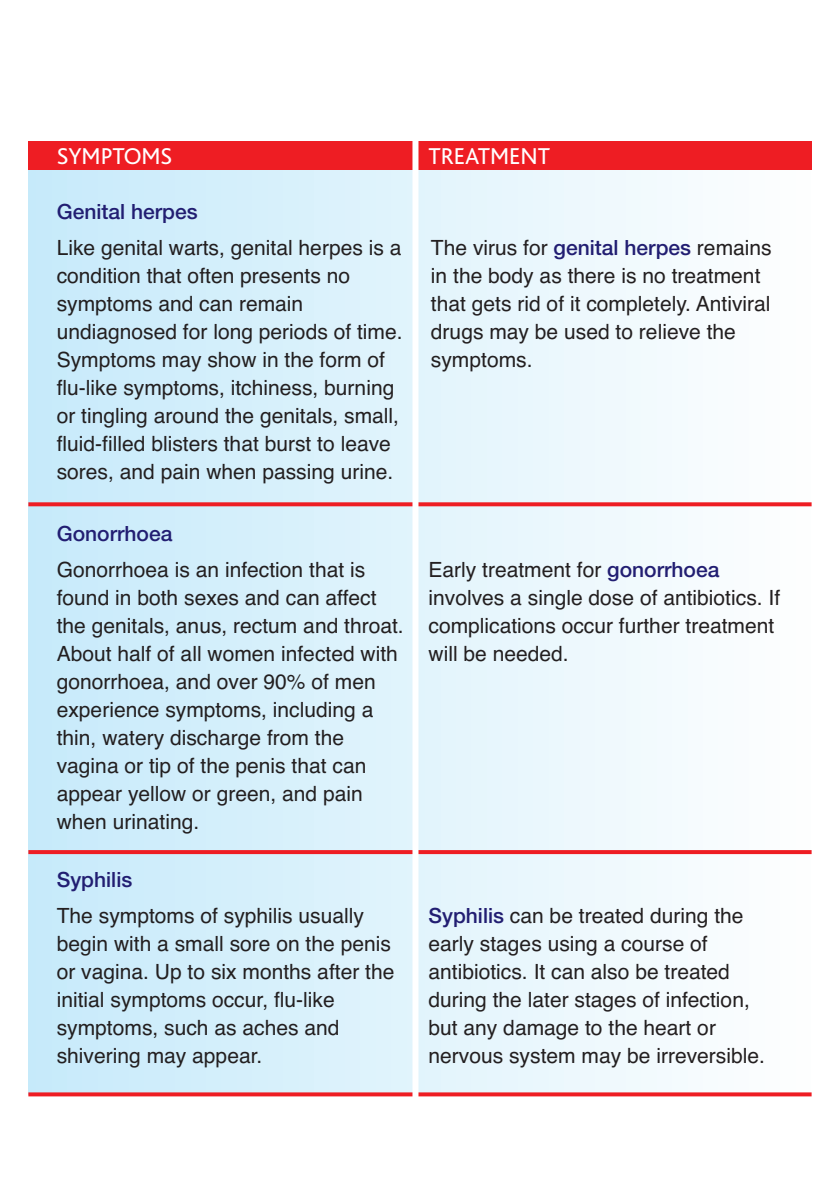
<style>
.page{position:relative;width:840px;height:1191px;background:#fff}
.page>*{position:absolute;margin:0;border:0;box-sizing:border-box;transform-origin:0 0}
.t1{font:24px "Bliss";color:#fff}
.t2{font:21px/28px "Helvetica";color:#231f20}
.t3{font:500 21px "Helvetica Neue";color:#221e72}
.s1{font-family:"Helvetica Neue";font-weight:500;color:#221e72}
</style>
<div class="page">
<div style="left:28px;top:167px;width:783px;height:927px;background:linear-gradient(to right,#c6eafa,#fefefe)"></div>
<div style="left:28px;top:142px;width:783px;height:28px;background:#ee1d23"></div>
<svg style="left:28px;top:502px;width:783px;height:4px;background:#ec2d34"></svg>
<svg style="left:28px;top:850px;width:783px;height:4px;background:#ed2228"></svg>
<svg style="left:28px;top:1092px;width:783px;height:4px;background:#ec3339"></svg>
<div style="left:412px;top:67px;width:6px;height:1063px;background:#fff"></div>
<p class="t1" style="left:57px;top:147px;width:117px">SYMPTOMS</p>
<p class="t1" style="left:428px;top:147px;width:123px">TREATMENT</p>
<p class="t3" style="left:57px;top:203px;width:142px">Genital herpes</p>
<p class="t2" style="left:57px;top:236px;width:347px">Like genital warts, genital herpes is a condition that often presents no symptoms and can remain undiagnosed for long periods of time.<br>Symptoms may show in the form of flu-like symptoms, itchiness, burning or tingling around the genitals, small, fluid-filled blisters that burst to leave sores, and pain when passing urine.</p>
<p class="t3" style="left:57px;top:525px;width:117px">Gonorrhoea</p>
<p class="t2" style="left:57px;top:558px;width:348px">Gonorrhoea is an infection that is found in both sexes and can affect the genitals, anus, rectum and throat.<br>About half of all women infected with gonorrhoea, and over 90% of men experience symptoms, including a thin, watery discharge from the vagina or tip of the penis that can appear yellow or green, and pain when urinating.</p>
<p class="t3" style="left:57px;top:871px;width:77px">Syphilis</p>
<p class="t2" style="left:57px;top:903px;width:339px">The symptoms of syphilis usually begin with a small sore on the penis or vagina. Up to six months after the initial symptoms occur, flu-like symptoms, such as aches and shivering may appear.</p>
<p class="t2" style="left:430px;top:236px;width:342px">The virus for <span class="s1">genital herpes</span> remains in the body as there is no treatment that gets rid of it completely. Antiviral drugs may be used to relieve the symptoms.</p>
<p class="t2" style="left:428px;top:558px;width:353px">Early treatment for <span class="s1">gonorrhoea </span>involves a single dose of antibiotics. If complications occur further treatment will be needed.</p>
<p class="t2" style="left:428px;top:903px;width:338px"><span class="s1">Syphilis</span> can be treated during the early stages using a course of antibiotics. It can also be treated during the later stages of infection, but any damage to the heart or nervous system may be irreversible.</p>
</div>
